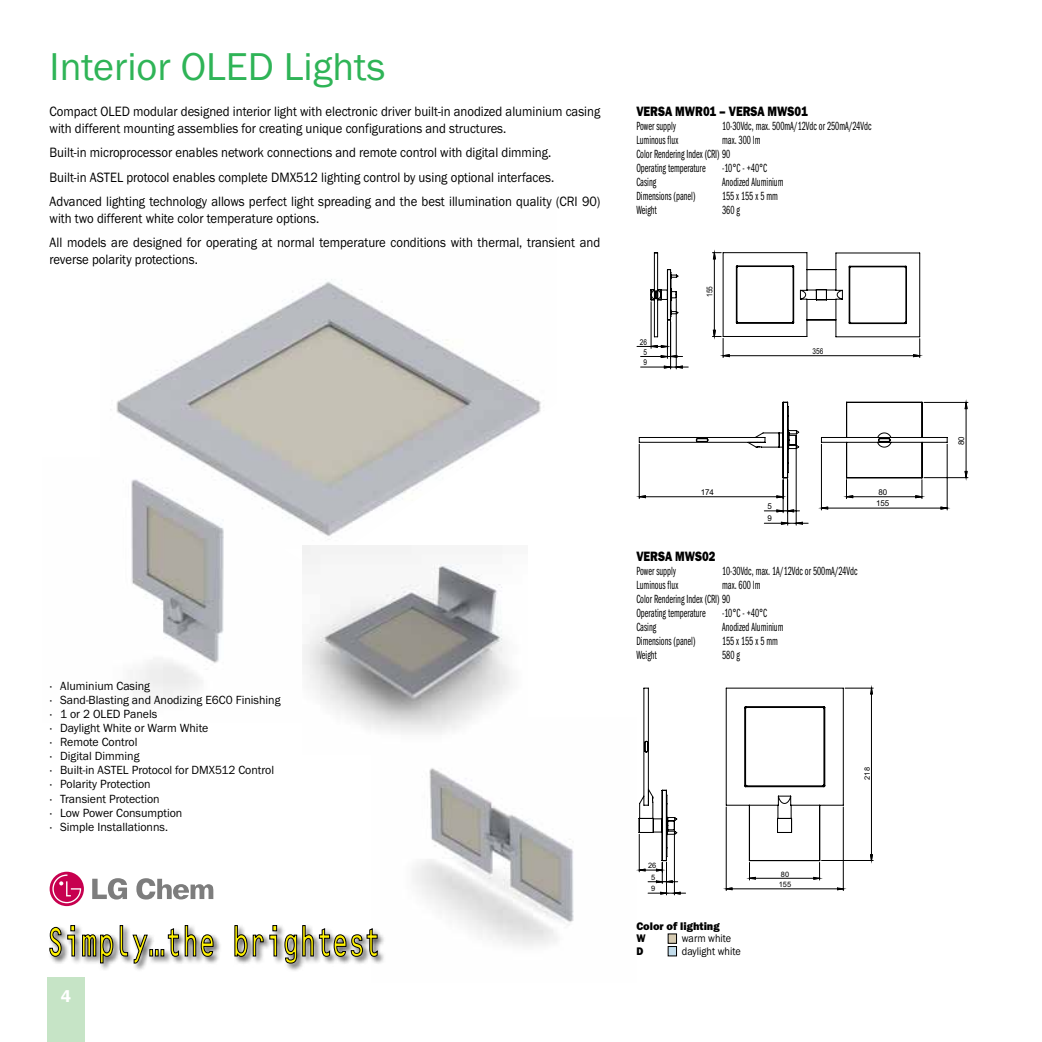
<style>
.page{position:relative;width:1042px;height:1042px;background:#fff}
.page>*{position:absolute;margin:0;border:0;box-sizing:border-box;transform-origin:0 0}
.t1{font:40.25px "Franklin Got Itc TEE";color:#2fb457}
.t2{font:600 17.5px "Franklin Got Itc TEE";color:#fff}
.t3{font:14px/24.3px "Franklin Got Itc TEE";color:#000;scale:.91 1}
.t4{font:14px "Franklin Got Itc TEE Heav";color:#000;scale:.82 1}
.t5{font:12.25px/14px "Franklin Got Itc TEE Book Comp";color:#000;scale:.79 1}
.t6{font:12.25px/14px "Franklin Got Itc TEE";color:#000}
.t7{font:11.38px "Franklin Got Itc TEE";color:#000;scale:.9 1}
.t8{font:11.38px/12.2px "Franklin Got Itc TEE Heav";color:#000}
.t9{font:11.38px "Franklin Got Itc TEE Heav";color:#000;scale:.9 1}
.t10{font:8.05px/12.4px "Arial";color:#000}
.t11{font:8.05px/10.3px "Arial Narrow";color:#000;text-align:center}
.t12{font:7.52px/11.5px "Arial";color:#000;text-align:center}
</style>
<div class="page">
<div style="left:47px;top:977px;width:37px;height:65px;background:#c6e4c6"></div>
<img style="left:110px;top:279px;width:431px;height:267px">
<img style="left:110px;top:458px;width:197px;height:240px">
<img style="left:413px;top:768px;width:161px;height:178px">
<div style="left:668px;top:934px;width:8px;height:9px;background:#d5cab1"></div>
<div style="left:668px;top:933px;width:9px;height:10px;border:1px solid #000"></div>
<div style="left:668px;top:946px;width:8px;height:10px;background:#c3ddec"></div>
<div style="left:668px;top:946px;width:9px;height:10px;border:1px solid #000"></div>
<div style="left:48px;top:924px;width:338px;height:48px;background:#000;opacity:.75"></div>
<svg style="left:49px;top:925px;width:328px;height:38px"></svg>
<svg style="left:136px;top:878px;width:77px;height:21px"></svg>
<svg style="left:50px;top:872px;width:34px;height:34px"></svg>
<svg style="left:52px;top:874px;width:29px;height:29px"></svg>
<svg style="left:92px;top:878px;width:35px;height:21px"></svg>
<img style="left:303px;top:546px;width:209px;height:187px">
<svg style="left:638px;top:401px;width:330px;height:124px"></svg>
<svg style="left:638px;top:687px;width:235px;height:208px"></svg>
<svg style="left:637px;top:252px;width:283px;height:117px"></svg>
<h1 class="t1" style="left:50px;top:44px;width:337px">Interior OLED Lights</h1>
<p class="t3" style="left:50px;top:103px;width:607px;line-height:16.8px">Compact OLED modular designed interior light with electronic driver built-in anodized aluminium casing with different mounting assemblies for creating unique configurations and structures.</p>
<p class="t3" style="left:50px;top:141px;width:607px">Built-in microprocessor enables network connections and remote control with digital dimming.<br>Built-in ASTEL protocol enables complete DMX512 lighting control by using optional interfaces.<br>Advanced lighting technology allows perfect light spreading and the best illumination quality (CRI 90)</p>
<p class="t3" style="left:50px;top:206px;width:607px">with two different white color temperature options.<br>All models are designed for operating at normal temperature conditions with thermal, transient and</p>
<p class="t3" style="left:50px;top:247px;width:164px">reverse polarity protections.</p>
<p class="t4" style="left:636px;top:103px;width:211px">VERSA MWR01 – VERSA MWS01</p>
<p class="t5" style="left:636px;top:119px;width:51px">Power supply</p>
<p class="t5" style="left:722px;top:119px;width:191px">10-30Vdc, max. 500mA/12Vdc or 250mA/24Vdc</p>
<p class="t5" style="left:636px;top:133px;width:55px">Luminous flux</p>
<p class="t5" style="left:636px;top:133px;width:159px;text-indent:86px">max. 300 lm<br>Color Rendering Index (CRI) 90<br>Operating temperature</p>
<p class="t5" style="left:722px;top:161px;width:59px">-10°C - +40°C</p>
<p class="t5" style="left:636px;top:175px;width:27px">Casing</p>
<p class="t5" style="left:722px;top:175px;width:79px">Anodized Aluminium</p>
<p class="t5" style="left:636px;top:189px;width:76px">Dimensions (panel)</p>
<p class="t5" style="left:722px;top:189px;width:72px">155 x 155 x 5 mm</p>
<p class="t5" style="left:636px;top:203px;width:27px">Weight</p>
<p class="t5" style="left:722px;top:203px;width:24px">360 g</p>
<p class="t11" style="left:640px;top:337px;width:9px">26<br>5<br>9</p>
<p class="t11" style="left:704px;top:297px;width:12px;rotate:-90deg">155</p>
<p class="t11" style="left:812px;top:346px;width:12px">356</p>
<p class="t6" style="left:50px;top:679px;width:232px">· Aluminium Casing<br>· Sand-Blasting and Anodizing E6C0 Finishing · 1 or 2 OLED Panels<br>· Daylight White or Warm White<br>· Remote Control<br>· Digital Dimming<br>· Built-in ASTEL Protocol for DMX512 Control<br>· Polarity Protection<br>· Transient Protection<br>· Low Power Consumption<br>· Simple Installationns.</p>
<p class="t2" style="left:61px;top:986px;width:12px">4</p>
<p class="t10" style="left:701px;top:486px;width:15px">174</p>
<p class="t10" style="left:878px;top:486px;width:10px">80</p>
<p class="t10" style="left:767px;top:500px;width:6px">5<br>9</p>
<p class="t10" style="left:876px;top:497px;width:15px">155</p>
<p class="t4" style="left:636px;top:548px;width:98px">VERSA MWS02</p>
<p class="t5" style="left:636px;top:564px;width:51px">Power supply</p>
<p class="t5" style="left:722px;top:564px;width:173px">10-30Vdc, max. 1A/12Vdc or 500mA/24Vdc</p>
<p class="t5" style="left:636px;top:578px;width:55px">Luminous flux</p>
<p class="t5" style="left:636px;top:578px;width:159px;text-indent:86px">max. 600 lm<br>Color Rendering Index (CRI) 90<br>Operating temperature</p>
<p class="t5" style="left:722px;top:606px;width:59px">-10°C - +40°C</p>
<p class="t5" style="left:636px;top:620px;width:27px">Casing</p>
<p class="t5" style="left:722px;top:620px;width:79px">Anodized Aluminium</p>
<p class="t5" style="left:636px;top:634px;width:76px">Dimensions (panel)</p>
<p class="t5" style="left:722px;top:634px;width:72px">155 x 155 x 5 mm</p>
<p class="t5" style="left:636px;top:648px;width:27px">Weight</p>
<p class="t5" style="left:722px;top:648px;width:24px">580 g</p>
<p class="t12" style="left:648px;top:860px;width:10px">26<br>5<br>9</p>
<p class="t8" style="left:636px;top:920px;width:85px">Color of lighting<br>W</p>
<p class="t7" style="left:682px;top:932px;width:56px">warm white</p>
<p class="t9" style="left:636px;top:944px;width:9px">D</p>
<p class="t7" style="left:682px;top:945px;width:67px">daylight white</p>
<p class="t12" style="left:781px;top:868px;width:10px">80</p>
<p class="t12" style="left:779px;top:879px;width:14px">155</p>
<p class="t12" style="left:861px;top:780px;width:14px;rotate:-90deg">218</p>
<p class="t10" style="left:955px;top:445px;width:10px;rotate:-90deg">80</p>
</div>
